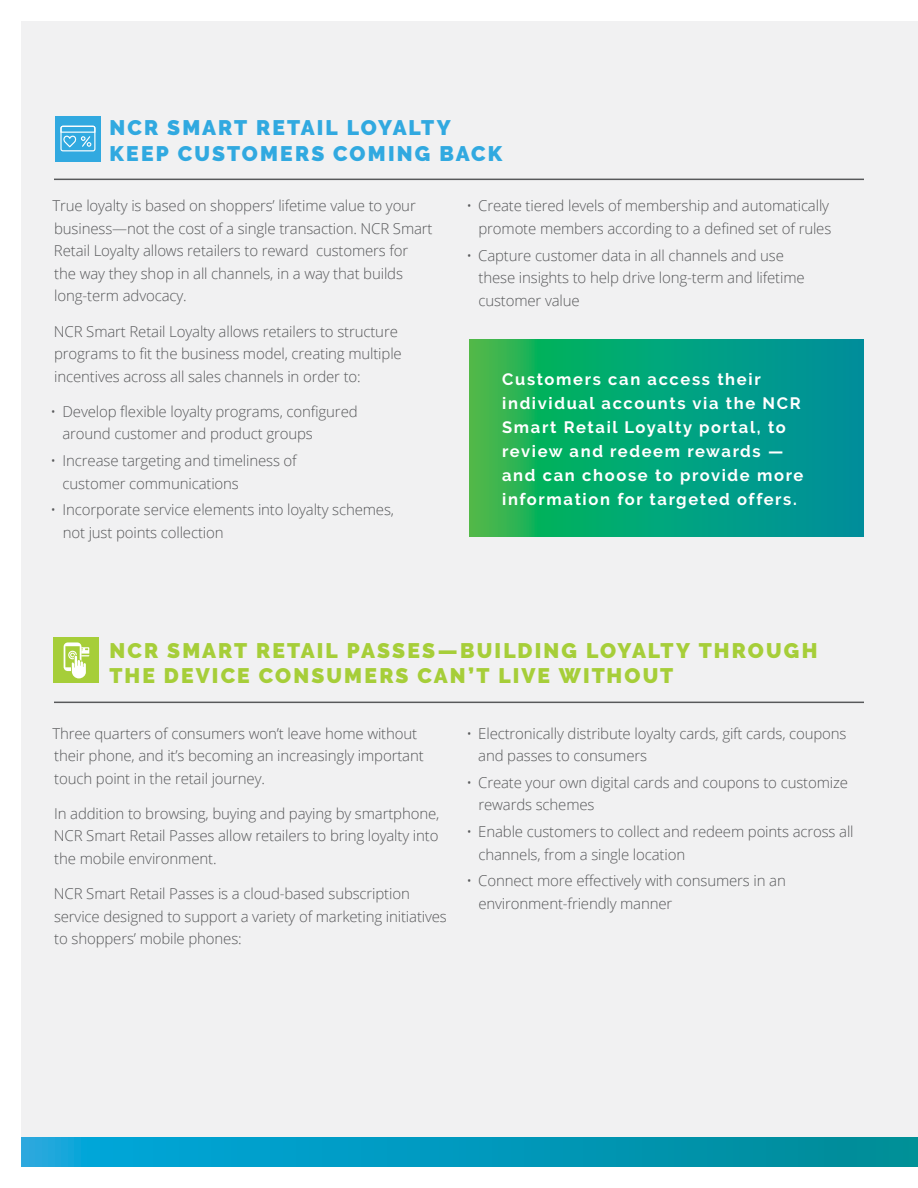
<style>
.page{position:relative;width:918px;height:1188px;background:#fff}
.page>*{position:absolute;margin:0;border:0;box-sizing:border-box;transform-origin:0 0}
.t1{font:900 21px/25.5px "Raleway";letter-spacing:.1em;color:#a6ce39}
.t2{font:900 21px/25.5px "Raleway";letter-spacing:.1em;color:#31a9e0}
.t3{font:700 16.5px/24px "Raleway";letter-spacing:.1em;color:#fff}
.t4{font:300 15px/22.5px "Open Sans";letter-spacing:-.01em;color:#58595b}
</style>
<div class="page">
<div style="left:22px;top:22px;width:896px;height:1144px;background:#f1f1f2"></div>
<svg style="left:22px;top:1137px;width:896px;height:29px;background:#0299bb"></svg>
<hr style="left:54px;top:179px;width:810px;height:1px;background:#58595b">
<hr style="left:54px;top:702px;width:810px;height:1px;background:#58595b">
<svg style="left:470px;top:340px;width:394px;height:197px;background:#09a478"></svg>
<div style="left:55px;top:116px;width:46px;height:46px;background:#31a9e0"></div>
<svg style="left:60px;top:126px;width:35px;height:25px"></svg>
<div style="left:54px;top:638px;width:45px;height:45px;background:#a6ce39"></div>
<svg style="left:64px;top:642px;width:25px;height:36px"></svg>
<h1 class="t2" style="left:110px;top:115px;width:394px">NCR SMART RETAIL LOYALTY<br>KEEP CUSTOMERS COMING BACK</h1>
<p class="t4" style="left:52px;top:194px;width:382px">True loyalty is based on shoppers’ lifetime value to your business—not the cost of a single transaction. NCR Smart Retail Loyalty allows retailers to reward customers for<br>the way they shop in all channels, in a way that builds long-term advocacy.</p>
<p class="t4" style="left:54px;top:319px;width:349px">NCR Smart Retail Loyalty allows retailers to structure programs to fit the business model, creating multiple incentives across all sales channels in order to:</p>
<p class="t4" style="left:62px;top:400px;width:297px;text-indent:-12px">• Develop flexible loyalty programs, configured around customer and product groups</p>
<p class="t4" style="left:63px;top:449px;width:236px;text-indent:-12px">• Increase targeting and timeliness of customer communications</p>
<p class="t4" style="left:63px;top:498px;width:333px;text-indent:-12px">• Incorporate service elements into loyalty schemes, not just points collection</p>
<p class="t4" style="left:466px;top:194px;width:366px;text-align:right">• Create tiered levels of membership and automatically promote members according to a defined set of rules</p>
<p class="t4" style="left:478px;top:243px;width:328px;text-indent:-12px">• Capture customer data in all channels and use these insights to help drive long-term and lifetime customer value</p>
<p class="t3" style="left:502px;top:367px;width:303px">Customers can access their individual accounts via the NCR<br>Smart Retail Loyalty portal, to review and redeem rewards — and can choose to provide more information for targeted offers.</p>
<h1 class="t1" style="left:109px;top:637px;width:709px">NCR SMART RETAIL PASSES—BUILDING LOYALTY THROUGH<br>THE DEVICE CONSUMERS CAN’T LIVE WITHOUT</h1>
<p class="t4" style="left:52px;top:721px;width:373px">Three quarters of consumers won’t leave home without their phone, and it’s becoming an increasingly important touch point in the retail journey.</p>
<p class="t4" style="left:54px;top:802px;width:387px;text-align:justify">In addition to browsing, buying and paying by smartphone, NCR Smart Retail Passes allow retailers to bring loyalty into the mobile environment.</p>
<p class="t4" style="left:54px;top:882px;width:394px">NCR Smart Retail Passes is a cloud-based subscription service designed to support a variety of marketing initiatives to shoppers’ mobile phones:</p>
<p class="t4" style="left:478px;top:721px;width:370px;text-indent:-12px">• Electronically distribute loyalty cards, gift cards, coupons and passes to consumers</p>
<p class="t4" style="left:479px;top:771px;width:371px;text-indent:-12px">• Create your own digital cards and coupons to customize rewards schemes</p>
<p class="t4" style="left:478px;top:820px;width:377px;text-indent:-12px">• Enable customers to collect and redeem points across all channels, from a single location</p>
<p class="t4" style="left:478px;top:869px;width:309px;text-indent:-12px">• Connect more effectively with consumers in an environment-friendly manner</p>
</div>
